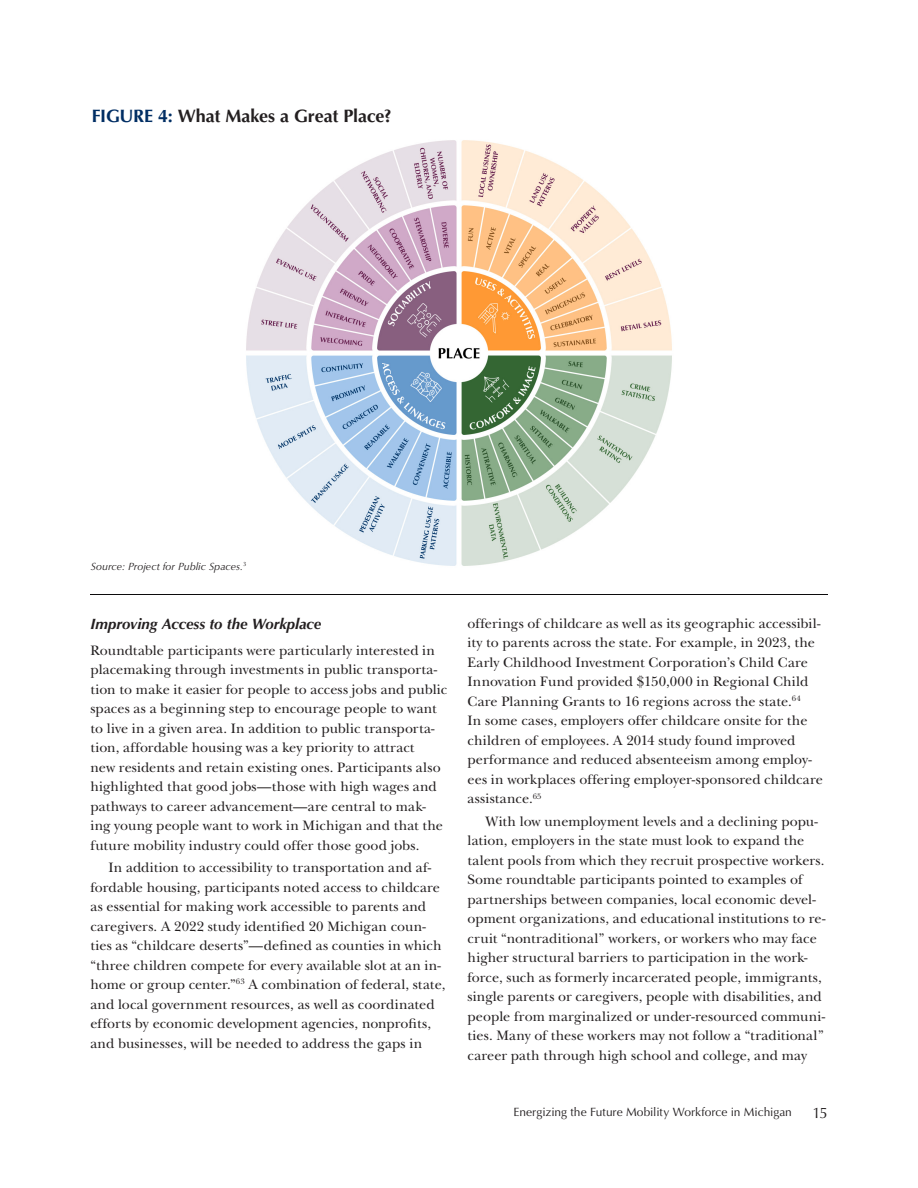
<style>
.page{position:relative;width:918px;height:1188px;background:#fff}
.page>*{position:absolute;margin:0;border:0;box-sizing:border-box;transform-origin:0 0}
.FCI_Figure_Box_Table_Header{font:700 18px "Optima LT Std";letter-spacing:-.01em;color:#231f20}
.FCI_Sub-Sub_12Optima_Bold_Ital_10{font:italic 700 15px "Optima LT Std";color:#231f20}
.t1{font:15px "Optima LT Std";color:#231f20}
.FCI_Body_Copy{font:14.25px/19.5px "New Baskerville Std";letter-spacing:.005em;color:#231f20}
.FCI_Body_Copy_1P{font:14.25px/19.5px "New Baskerville Std";letter-spacing:.01em;color:#231f20}
.t2{font:12px "Optima LT Std";letter-spacing:-.005em;color:#231f20}
.FCI_Figure_Source{font:italic 10.5px "Optima LT Std";letter-spacing:.005em;color:#231f20}
.s1{color:#002e64}
</style>
<div class="page">
<img style="left:246px;top:140px;width:426px;height:426px">
<hr style="left:88px;top:592px;width:741px;height:4px;background:#231f20;opacity:.75">
<p class="FCI_Figure_Box_Table_Header" style="left:92px;top:105px;width:302px"><span class="s1">FIGURE 4:</span> What Makes a Great Place?</p>
<p class="FCI_Figure_Source" style="left:91px;top:560px;width:157px">Source: Project for Public Spaces.<sup>3</sup></p>
<p class="FCI_Sub-Sub_12Optima_Bold_Ital_10" style="left:90px;top:615px;width:232px">Improving Access to the Workplace</p>
<p class="FCI_Body_Copy_1P" style="left:90px;top:640px;width:358px">Roundtable participants were particularly interested in placemaking through investments in public transporta&shy;tion to make it easier for people to access jobs and public spaces as a beginning step to encourage people to want to live in a given area. In addition to public transporta&shy;tion, affordable housing was a key priority to attract<br>new residents and retain existing ones. Participants also highlighted that good jobs—those with high wages and pathways to career advancement—are central to mak&shy;ing young people want to work in Michigan and that the future mobility industry could offer those good jobs.</p>
<p class="FCI_Body_Copy" style="left:90px;top:858px;width:356px;text-indent:18px">In addition to accessibility to transportation and af&shy;fordable housing, participants noted access to childcare as essential for making work accessible to parents and caregivers. A 2022 study identified 20 Michigan coun&shy;ties as “childcare deserts”—defined as counties in which “three children compete for every available slot at an in&shy;home or group center.”<sup>63</sup> A combination of federal, state, and local government resources, as well as coordinated efforts by economic development agencies, nonprofits, and businesses, will be needed to address the gaps in</p>
<p class="FCI_Body_Copy" style="left:468px;top:614px;width:357px">offerings of childcare as well as its geographic accessibil&shy;ity to parents across the state. For example, in 2023, the Early Childhood Investment Corporation’s Child Care Innovation Fund provided $150,000 in Regional Child Care Planning Grants to 16 regions across the state.<sup>64<br></sup>In some cases, employers offer childcare onsite for the children of employees. A 2014 study found improved performance and reduced absenteeism among employ&shy;ees in workplaces offering employer-sponsored childcare assistance.<sup>65</sup></p>
<p class="FCI_Body_Copy" style="left:468px;top:812px;width:360px;text-indent:18px">With low unemployment levels and a declining popu&shy;lation, employers in the state must look to expand the talent pools from which they recruit prospective workers.<br>Some roundtable participants pointed to examples of partnerships between companies, local economic devel&shy;opment organizations, and educational institutions to re&shy;cruit “nontraditional” workers, or workers who may face higher structural barriers to participation in the work&shy;force, such as formerly incarcerated people, immigrants, single parents or caregivers, people with disabilities, and people from marginalized or under-resourced communi&shy;ties. Many of these workers may not follow a “traditional” career path through high school and college, and may</p>
<p class="t2" style="left:514px;top:1105px;width:280px">Energizing the Future Mobility Workforce in Michigan</p>
<p class="t1" style="left:813px;top:1104px;width:17px">15</p>
</div>
